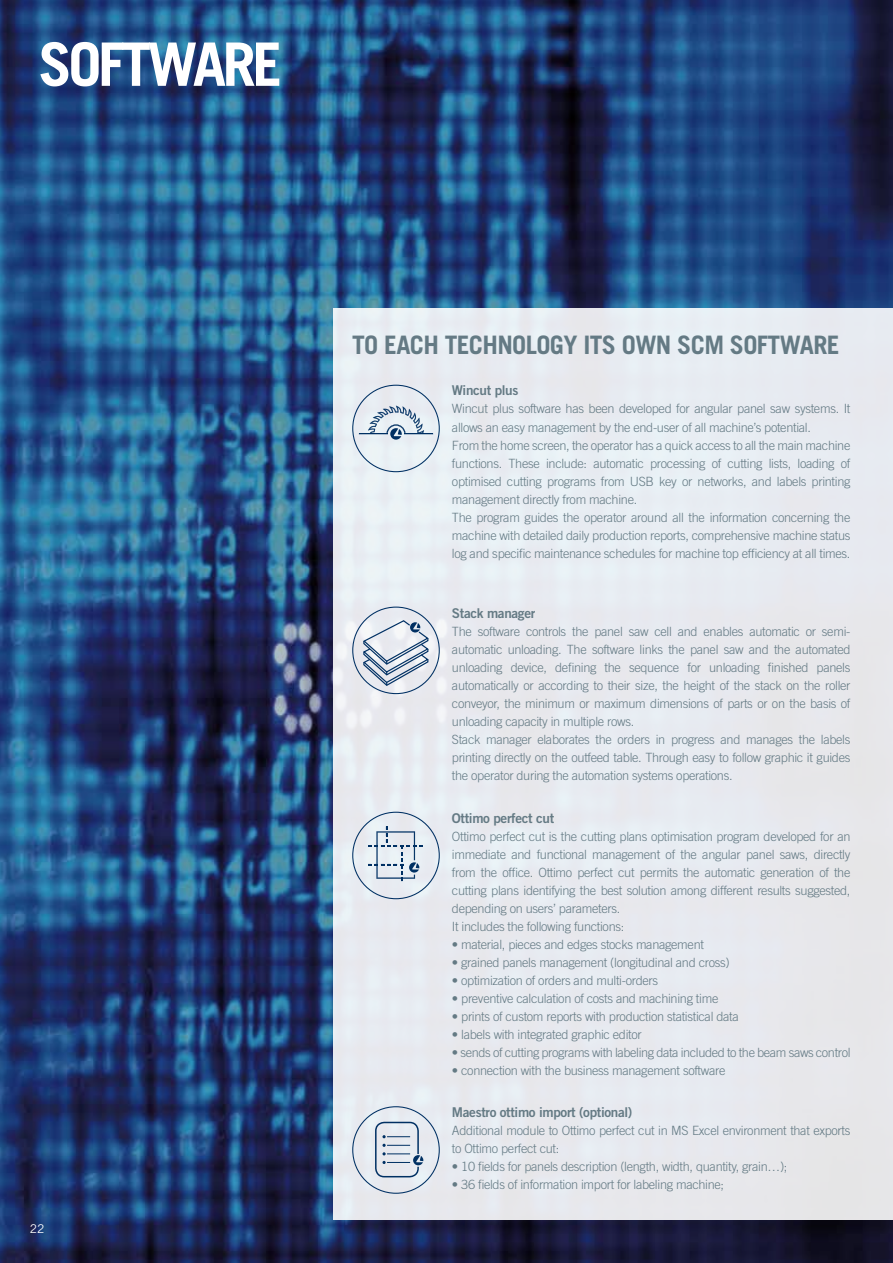
<style>
.page{position:relative;width:893px;height:1263px;background:#fff}
.page>*{position:absolute;margin:0;border:0;box-sizing:border-box;transform-origin:0 0}
.t1{font:700 60px "Trade Gothic LT Std";letter-spacing:-.06em;color:#fff}
.t2{font:700 25.5px "Trade Gothic LT Std";letter-spacing:-.025em;color:#647a84}
.t3{font:13.5px "Trade Gothic LT Std Bd 2";letter-spacing:-.025em;color:#647a84}
.t4{font:300 12.75px/18px "Trade Gothic LT Std";letter-spacing:-.025em;color:#647a84}
.t5{font:12px "Trade Gothic LT Std";color:#fff}
</style>
<div class="page">
<img style="left:0;top:0;width:893px;height:1263px">
<div style="left:333px;top:308px;width:560px;height:912px;background:#e7e9f0"></div>
<svg style="left:352px;top:812px;width:88px;height:87px"></svg>
<svg style="left:352px;top:385px;width:88px;height:87px"></svg>
<svg style="left:352px;top:1106px;width:88px;height:88px"></svg>
<svg style="left:352px;top:607px;width:88px;height:87px"></svg>
<h1 class="t1" style="left:38px;top:28px;width:245px">SOFTWARE</h1>
<p class="t5" style="left:30px;top:1222px;width:16px">22</p>
<h2 class="t2" style="left:352px;top:329px;width:489px">TO EACH TECHNOLOGY ITS OWN SCM SOFTWARE</h2>
<p class="t3" style="left:452px;top:382px;width:68px">Wincut plus</p>
<p class="t4" style="left:452px;top:400px;width:400px">Wincut plus software has been developed for angular panel saw systems. It allows an easy management by the end-user of all machine’s potential.<br>From the home screen, the operator has a quick access to all the main machine functions. These include: automatic processing of cutting lists, loading of optimised cutting programs from USB key or networks, and labels printing management directly from machine.<br>The program guides the operator around all the information concerning the machine with detailed daily production reports, comprehensive machine status log and specific maintenance schedules for machine top efficiency at all times.</p>
<p class="t3" style="left:452px;top:605px;width:85px">Stack manager</p>
<p class="t4" style="left:452px;top:622px;width:400px">The software controls the panel saw cell and enables automatic or semi&shy;automatic unloading. The software links the panel saw and the automated unloading device, defining the sequence for unloading finished panels automatically or according to their size, the height of the stack on the roller conveyor, the minimum or maximum dimensions of parts or on the basis of unloading capacity in multiple rows.<br>Stack manager elaborates the orders in progress and manages the labels printing directly on the outfeed table. Through easy to follow graphic it guides the operator during the automation systems operations.</p>
<p class="t3" style="left:452px;top:809px;width:104px">Ottimo perfect cut</p>
<p class="t4" style="left:452px;top:827px;width:400px">Ottimo perfect cut is the cutting plans optimisation program developed for an immediate and functional management of the angular panel saws, directly from the office. Ottimo perfect cut permits the automatic generation of the cutting plans identifying the best solution among different results suggested, depending on users’ parameters.<br>It includes the following functions:</p>
<p class="t4" style="left:452px;top:935px;width:254px">• material, pieces and edges stocks management</p>
<p class="t4" style="left:452px;top:953px;width:279px">• grained panels management (longitudinal and cross)</p>
<p class="t4" style="left:452px;top:971px;width:208px">• optimization of orders and multi-orders</p>
<p class="t4" style="left:452px;top:989px;width:268px">• preventive calculation of costs and machining time</p>
<p class="t4" style="left:452px;top:1007px;width:288px">• prints of custom reports with production statistical data</p>
<p class="t4" style="left:452px;top:1025px;width:191px">• labels with integrated graphic editor</p>
<p class="t4" style="left:452px;top:1043px;width:400px">• sends of cutting programs with labeling data included to the beam saws control</p>
<p class="t4" style="left:452px;top:1061px;width:275px">• connection with the business management software</p>
<p class="t3" style="left:452px;top:1104px;width:182px">Maestro ottimo import (optional)</p>
<p class="t4" style="left:452px;top:1121px;width:400px">Additional module to Ottimo perfect cut in MS Excel environment that exports to Ottimo perfect cut:</p>
<p class="t4" style="left:452px;top:1157px;width:337px">• 10 fields for panels description (length, width, quantity, grain…);</p>
<p class="t4" style="left:452px;top:1175px;width:274px">• 36 fields of information import for labeling machine;</p>
</div>
